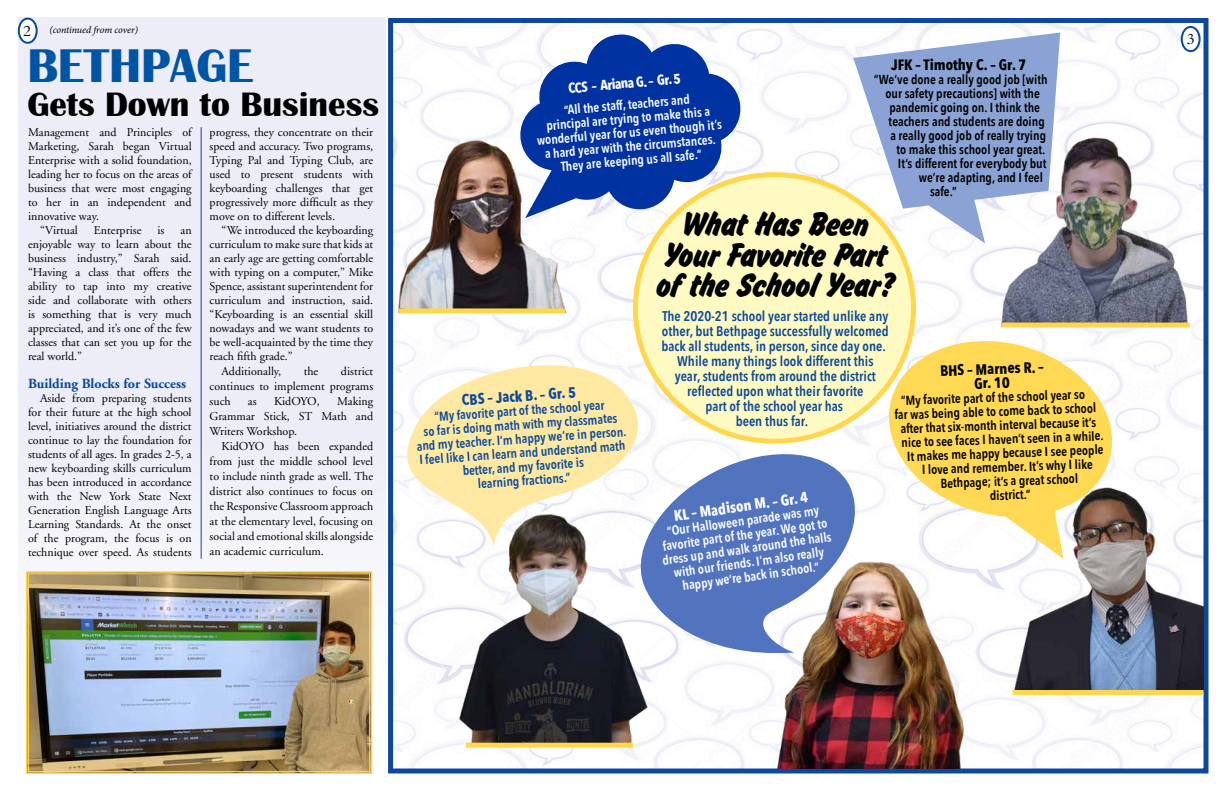
<style>
.page{position:relative;width:1224px;height:792px;background:#fff}
.page>*{position:absolute;margin:0;border:0;box-sizing:border-box;transform-origin:0 0}
.t1{font:700 48.7px "Britannic";color:#0054a4}
.t2{font:37px/30.5px "Okay D";letter-spacing:-.02em;color:#000;text-align:center}
.t3{font:700 34.8px "Britannic";color:#000}
.t4{font:16px "Bembo";color:#000}
.t5{font:700 15px/14px "Avenir Next Condensed";color:#000;text-align:center}
.t6{font:700 15px "Avenir Next Condensed";color:#fff}
.t7{font:700 15px "Avenir Next Condensed";color:#0c499c}
.t8{font:600 14px/15px "Avenir Next Condensed";color:#0c499c;text-align:center}
.t9{font:700 14px "Adobe Garamond";color:#0c499c}
.t10{font:700 14px "Avenir Next Condensed";color:#fff}
.t11{font:600 13px "Avenir Next Condensed";color:#000}
.t12{font:600 13px/14px "Avenir Next Condensed";color:#fff;text-align:center}
.t13{font:600 13px/14px "Avenir Next Condensed";color:#0c499c;text-align:center}
.t14{font:12px/14px "Adobe Garamond";color:#000;text-align:justify}
.t15{font:italic 10px "Minion Pro";letter-spacing:-.01em;color:#000}
</style>
<div class="page">
<img style="left:394px;top:24px;width:808px;height:744px">
<div style="left:388px;top:18px;width:820px;height:756px;border:5px solid #0c499c"></div>
<svg style="left:388px;top:342px;width:263px;height:205px;fill:#ffe8a2"></svg>
<svg style="left:863px;top:317px;width:269px;height:247px;fill:#ffd854"></svg>
<svg style="left:965px;top:590px;width:38px;height:55px"></svg>
<div style="left:18px;top:18px;width:368px;height:756px;background:#ecedf6"></div>
<div style="left:1182px;top:27px;width:18px;height:24px;background:#fff;border-radius:50%"></div>
<div style="left:1181px;top:26px;width:20px;height:26px;border:2px solid #0c499c;border-radius:50%"></div>
<div style="left:19px;top:19px;width:18px;height:24px;background:#fff;border-radius:50%"></div>
<div style="left:18px;top:18px;width:20px;height:26px;border:2px solid #0c499c;border-radius:50%"></div>
<img style="left:25px;top:571px;width:348px;height:203px">
<div style="left:28px;top:574px;width:342px;height:198px;border:1px solid #ffd74f"></div>
<hr style="left:201px;top:127px;width:1px;height:432px;background:#0c499c">
<img style="left:392px;top:137px;width:183px;height:176px">
<img style="left:456px;top:512px;width:154px;height:233px">
<img style="left:774px;top:559px;width:191px;height:210px">
<img style="left:993px;top:134px;width:204px;height:193px">
<img style="left:1003px;top:486px;width:201px;height:207px">
<svg style="left:497px;top:18px;width:258px;height:212px;fill:#0033a1"></svg>
<svg style="left:853px;top:33px;width:207px;height:210px;fill:#8ba2d4"></svg>
<svg style="left:892px;top:370px;width:82px;height:181px"></svg>
<img style="left:610px;top:418px;width:299px;height:283px">
<svg style="left:535px;top:370px;width:279px;height:95px"></svg>
<svg style="left:472px;top:566px;width:185px;height:182px"></svg>
<div style="left:635px;top:175px;width:279px;height:266px;background:#fffac2;border-radius:50%"></div>
<div style="left:399px;top:308px;width:167px;height:5px;background:#ffd74f"></div>
<div style="left:466px;top:743px;width:167px;height:5px;background:#ffd74f"></div>
<div style="left:1002px;top:323px;width:188px;height:5px;background:#ffd74f"></div>
<div style="left:1012px;top:690px;width:192px;height:5px;background:#ffd74f"></div>
<h3 class="t4" style="left:23px;top:21px;width:9px">2</h3>
<p class="t15" style="left:49px;top:23px;width:90px">(continued from cover)</p>
<h1 class="t1" style="left:27px;top:38px;width:227px">BETHPAGE</h1>
<h3 class="t3" style="left:27px;top:85px;width:353px">Gets Down to Business</h3>
<p class="t14" style="left:28px;top:125px;width:165px">Management and Principles of</p>
<p class="t14" style="left:28px;top:139px;width:165px">Marketing, Sarah began Virtual</p>
<p class="t14" style="left:28px;top:153px;width:165px">Enterprise with a solid foundation,</p>
<p class="t14" style="left:28px;top:167px;width:165px">leading her to focus on the areas of</p>
<p class="t14" style="left:28px;top:181px;width:165px">business that were most engaging</p>
<p class="t14" style="left:28px;top:196px;width:165px">to her in an independent and</p>
<p class="t14" style="left:28px;top:210px;width:72px">innovative way.</p>
<p class="t14" style="left:40px;top:224px;width:39px">“Virtual</p>
<p class="t14" style="left:94px;top:224px;width:49px">Enterprise</p>
<p class="t14" style="left:157px;top:224px;width:8px">is</p>
<p class="t14" style="left:28px;top:224px;width:165px;text-indent:152px">an enjoyable way to learn about the business industry,” Sarah said. “Having a class that offers the ability to tap into my creative side and collaborate with others is something that is very much appreciated, and it’s one of the few classes that can set you up for the real world.”</p>
<p class="t9" style="left:28px;top:376px;width:159px">Building Blocks for Success</p>
<p class="t14" style="left:28px;top:391px;width:165px;text-indent:12px">Aside from preparing students for their future at the high school level, initiatives around the district continue to lay the foundation for students of all ages. In grades 2-5, a new keyboarding skills curriculum has been introduced in accordance with the New York State Next Generation English Language Arts Learning Standards. At the onset of the program, the focus is on technique over speed. As students</p>
<p class="t14" style="left:210px;top:126px;width:165px">progress, they concentrate on their speed and accuracy. Two programs, Typing Pal and Typing Club, are used to present students with keyboarding challenges that get progressively more difficult as they move on to different levels.</p>
<p class="t14" style="left:222px;top:224px;width:153px">“We introduced the keyboarding</p>
<p class="t14" style="left:210px;top:238px;width:165px">curriculum to make sure that kids at</p>
<p class="t14" style="left:210px;top:252px;width:165px">an early age are getting comfortable</p>
<p class="t14" style="left:210px;top:266px;width:165px">with typing on a computer,” Mike</p>
<p class="t14" style="left:210px;top:280px;width:165px">Spence, assistant superintendent for</p>
<p class="t14" style="left:210px;top:294px;width:165px">curriculum and instruction, said.</p>
<p class="t14" style="left:210px;top:308px;width:165px">“Keyboarding is an essential skill</p>
<p class="t14" style="left:210px;top:322px;width:165px">nowadays and we want students to</p>
<p class="t14" style="left:210px;top:336px;width:165px">be well-acquainted by the time they</p>
<p class="t14" style="left:210px;top:350px;width:84px">reach fifth grade.”</p>
<p class="t14" style="left:222px;top:365px;width:61px">Additionally,</p>
<p class="t14" style="left:304px;top:365px;width:16px">the</p>
<p class="t14" style="left:210px;top:364px;width:165px;line-height:15px;text-indent:131px">district continues to implement programs such</p>
<p class="t14" style="left:210px;top:394px;width:165px;line-height:15px;text-indent:127px">Making Grammar Stick, ST Math and Writers Workshop.</p>
<p class="t14" style="left:210px;top:439px;width:165px;line-height:15px;text-indent:12px">KidOYO has been expanded from just the middle school level to include ninth grade as well. The district also continues to focus on the Responsive Classroom approach at the elementary level, focusing on social and emotional skills alongside an academic curriculum.</p>
<p class="t14" style="left:248px;top:395px;width:10px">as</p>
<p class="t14" style="left:274px;top:395px;width:47px">KidOYO,</p>
<p class="t10" style="left:568px;top:80px;width:114px;rotate:-5deg">CCS – Ariana G. – Gr. 5</p>
<p class="t12" style="left:534px;top:105px;width:187px;rotate:-5deg">“All the staff, teachers and<br>principal are trying to make this a wonderful year for us even though it’s a hard year with the circumstances.<br>They are keeping us all safe.”</p>
<p class="t5" style="left:891px;top:58px;width:137px">JFK – Timothy C. – Gr. 7</p>
<p class="t11" style="left:874px;top:69px;width:175px">“We’ve done a really good job [with</p>
<p class="t11" style="left:886px;top:83px;width:156px">our safety precautions] with the</p>
<p class="t11" style="left:889px;top:97px;width:152px">pandemic going on. I think the</p>
<p class="t11" style="left:889px;top:111px;width:158px">teachers and students are doing</p>
<p class="t11" style="left:890px;top:125px;width:157px">a really good job of really trying</p>
<p class="t11" style="left:897px;top:139px;width:150px">to make this school year great.</p>
<p class="t11" style="left:898px;top:153px;width:150px">It’s different for everybody but</p>
<p class="t11" style="left:919px;top:167px;width:126px">we’re adapting, and I feel</p>
<p class="t11" style="left:930px;top:181px;width:28px">safe.”</p>
<p class="t7" style="left:461px;top:391px;width:116px;rotate:-4deg">CBS – Jack B. – Gr. 5</p>
<p class="t13" style="left:414px;top:411px;width:212px;rotate:-4deg">“My favorite part of the school year<br>so far is doing math with my classmates and my teacher. I’m happy we’re in person.<br>I feel like I can learn and understand math better, and my favorite is<br>learning fractions.”</p>
<h2 class="t2" style="left:656px;top:209px;width:240px">What Has Been<br>Your Favorite Part of the School Year?</h2>
<p class="t8" style="left:661px;top:308px;width:229px">The 2020-21 school year started unlike any other, but Bethpage successfully welcomed back all students, in person, since day one.<br>While many things look different this<br>year, students from around the district reflected upon what their favorite<br>part of the school year has<br>been thus far.</p>
<p class="t5" style="left:940px;top:363px;width:105px;rotate:-2deg">BHS – Marnes R. –<br>Gr. 10</p>
<p class="t11" style="left:901px;top:389px;width:186px;rotate:-2deg">“My favorite part of the school year so</p>
<p class="t11" style="left:894px;top:404px;width:203px;rotate:-2deg">far was being able to come back to school</p>
<p class="t11" style="left:900px;top:417px;width:197px;rotate:-2deg">after that six-month interval because it’s</p>
<p class="t11" style="left:901px;top:431px;width:204px;rotate:-2deg">nice to see faces I haven’t seen in a while.</p>
<p class="t11" style="left:907px;top:445px;width:198px;rotate:-2deg">It makes me happy because I see people</p>
<p class="t11" style="left:922px;top:459px;width:172px;rotate:-2deg">I love and remember. It’s why I like</p>
<p class="t11" style="left:940px;top:472px;width:139px;rotate:-2deg">Bethpage; it’s a great school</p>
<p class="t11" style="left:990px;top:484px;width:42px;rotate:-2deg">district.”</p>
<p class="t6" style="left:673px;top:506px;width:137px;rotate:-8deg">KL – Madison M. – Gr. 4</p>
<p class="t12" style="left:658px;top:525px;width:172px;rotate:-8deg">“Our Halloween parade was my favorite part of the year. We got to dress up and walk around the halls with our friends. I’m also really happy we’re back in school.”</p>
<h3 class="t4" style="left:1187px;top:30px;width:9px">3</h3>
</div>
